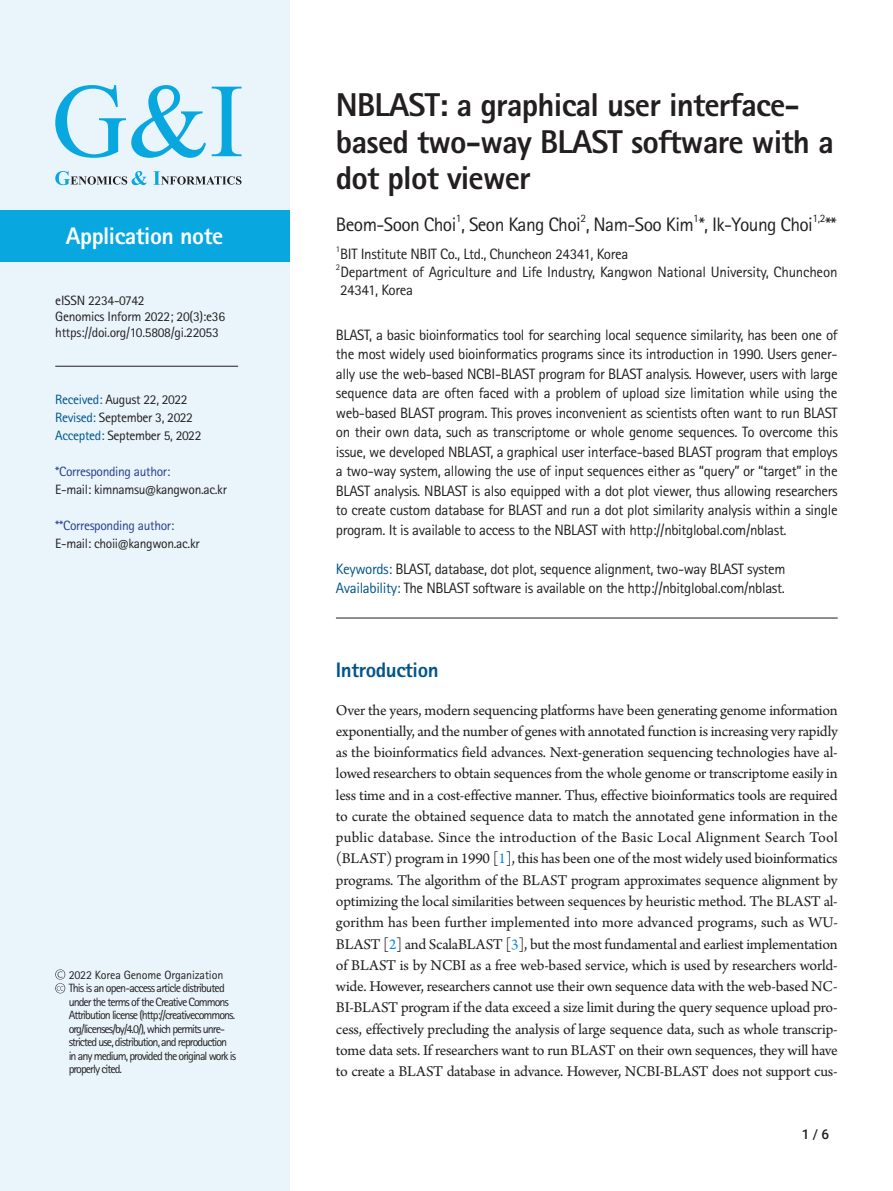
<style>
.page{position:relative;width:893px;height:1191px;background:#fff}
.page>*{position:absolute;margin:0;border:0;box-sizing:border-box;transform-origin:0 0}
.article-title{font:800 33px/36.3px "Rotis Sans Serif Std";letter-spacing:-.025em;color:#231f20}
.subject{font:800 24px "Rotis Sans Serif Std";letter-spacing:-.02em;color:#fff}
.body-title{font:800 21px "Rotis Sans Serif Std";letter-spacing:-.02em;color:#00548b}
.contrib-group{font:19.5px "Rotis Sans Serif Std";letter-spacing:-.03em;color:#231f20}
.body{font:15.75px/21.3px "Arno Pro";letter-spacing:-.015em;color:#231f20;text-align:justify}
.abstract{font:15px/19.5px "Rotis Sans Serif Std";letter-spacing:-.025em;color:#231f20;text-align:justify}
.aff{font:15px/18px "Rotis Sans Serif Std";letter-spacing:-.015em;color:#231f20}
.date-published{font:13.5px "Rotis Sans Serif Std";letter-spacing:-.025em;color:#231f20}
.doi{font:13.5px "Rotis Sans Serif Std";letter-spacing:-.02em;color:#231f20}
.date-published-2{font:13.5px "Rotis Sans Serif Std";letter-spacing:-.025em;color:#253f8e}
.t1{font:500 13.5px "Roboto";color:#231f20}
.t2{font:12px/13.5px "Rotis Sans Serif Std";letter-spacing:-.08em;color:#231f20}
.contrib-group-2{font:11.4px "Rotis Sans Serif Std";color:#231f20}
.aff-2{font:8.7px "Rotis Sans Serif Std";color:#231f20}
.s1{color:#00548b}
.s2{color:#0b88de}
</style>
<div class="page">
<div style="left:0;top:0;width:289px;height:1191px;background:#e9f4fb"></div>
<svg style="left:55px;top:171px;width:187px;height:14px"></svg>
<svg style="left:55px;top:85px;width:151px;height:73px"></svg>
<svg style="left:212px;top:87px;width:30px;height:69px"></svg>
<hr style="left:55px;top:366px;width:183px;height:1px;background:#231f20">
<svg style="left:55px;top:969px;width:10px;height:24px"></svg>
<div style="left:0;top:210px;width:289px;height:51px;background:#08a7e0"></div>
<hr style="left:336px;top:617px;width:502px;height:1px;background:#231f20">
<p class="article-title" style="left:336px;top:86px;width:499px">NBLAST: a graphical user interface&shy;based two-way BLAST software with a dot plot viewer</p>
<p class="contrib-group" style="left:336px;top:213px;width:479px">Beom-Soon Choi , Seon Kang Choi , Nam-Soo Kim *, Ik-Young Choi</p>
<p class="contrib-group-2" style="left:456px;top:211px;width:7px">1</p>
<p class="contrib-group-2" style="left:580px;top:211px;width:7px">2</p>
<p class="contrib-group-2" style="left:693px;top:211px;width:7px">1</p>
<p class="contrib-group-2" style="left:812px;top:211px;width:15px">1,2</p>
<p class="contrib-group" style="left:825px;top:213px;width:13px">**</p>
<p class="subject" style="left:66px;top:220px;width:159px">Application note</p>
<p class="aff-2" style="left:336px;top:244px;width:6px">1</p>
<p class="aff" style="left:340px;top:245px;width:290px">BIT Institute NBIT Co., Ltd., Chuncheon 24341, Korea</p>
<p class="aff-2" style="left:336px;top:262px;width:6px">2</p>
<p class="aff" style="left:340px;top:263px;width:499px">Department of Agriculture and Life Industry, Kangwon National University, Chuncheon<br>24341, Korea</p>
<p class="doi" style="left:55px;top:292px;width:91px">eISSN 2234-0742</p>
<p class="doi" style="left:55px;top:308px;width:171px">Genomics Inform 2022; 20(3):e36</p>
<p class="doi" style="left:55px;top:325px;width:165px">https://doi.org/10.5808/gi.22053</p>
<p class="abstract" style="left:336px;top:325px;width:504px">BLAST, a basic bioinformatics tool for searching local sequence similarity, has been one of the most widely used bioinformatics programs since its introduction in 1990. Users gener&shy;ally use the web-based NCBI-BLAST program for BLAST analysis. However, users with large sequence data are often faced with a problem of upload size limitation while using the web-based BLAST program. This proves inconvenient as scientists often want to run BLAST on their own data, such as transcriptome or whole genome sequences. To overcome this issue, we developed NBLAST, a graphical user interface-based BLAST program that employs a two-way system, allowing the use of input sequences either as “query” or “target” in the BLAST analysis. NBLAST is also equipped with a dot plot viewer, thus allowing researchers to create custom database for BLAST and run a dot plot similarity analysis within a single program. It is available to access to the NBLAST with http://nbitglobal.com/nblast.</p>
<p class="abstract" style="left:336px;top:559px;width:451px"><span class="s1">Keywords:</span> BLAST, database, dot plot, sequence alignment, two-way BLAST system</p>
<p class="abstract" style="left:336px;top:578px;width:450px"><span class="s1">Availability:</span> The NBLAST software is available on the http://nbitglobal.com/nblast.</p>
<p class="date-published" style="left:55px;top:391px;width:134px"><span class="s1">Received:</span> August 22, 2022</p>
<p class="date-published" style="left:55px;top:409px;width:139px"><span class="s1">Revised:</span> September 3, 2022</p>
<p class="date-published" style="left:55px;top:427px;width:148px"><span class="s1">Accepted:</span> September 5, 2022</p>
<p class="date-published-2" style="left:55px;top:463px;width:117px">*Corresponding author:</p>
<p class="date-published" style="left:55px;top:481px;width:173px">E-mail: kimnamsu@kangwon.ac.kr</p>
<p class="date-published-2" style="left:55px;top:517px;width:121px">**Corresponding author:</p>
<p class="date-published" style="left:55px;top:535px;width:146px">E-mail: choii@kangwon.ac.kr</p>
<p class="t2" style="left:69px;top:968px;width:169px">2022 Korea Genome Organization This is an open-access article distributed under the terms of the Creative Commons Attribution license (http://creativecommons. org/licenses/by/4.0/), which permits unre&shy;stricted use, distribution, and reproduction in any medium, provided the original work is properly cited.</p>
<p class="body-title" style="left:336px;top:656px;width:104px">Introduction</p>
<p class="body" style="left:336px;top:700px;width:503px">Over the years, modern sequencing platforms have been generating genome information exponentially, and the number of genes with annotated function is increasing very rapidly as the bioinformatics field advances. Next-generation sequencing technologies have al&shy;lowed researchers to obtain sequences from the whole genome or transcriptome easily in less time and in a cost-effective manner. Thus, effective bioinformatics tools are required to curate the obtained sequence data to match the annotated gene information in the public database. Since the introduction of the Basic Local Alignment Search Tool (BLAST) program in 1990 [<span class="s2">1</span>], this has been one of the most widely used bioinformatics programs. The algorithm of the BLAST program approximates sequence alignment by optimizing the local similarities between sequences by heuristic method. The BLAST al&shy;gorithm has been further implemented into more advanced programs, such as WU-BLAST [<span class="s2">2</span>] and ScalaBLAST [<span class="s2">3</span>], but the most fundamental and earliest implementation of BLAST is by NCBI as a free web-based service, which is used by researchers world&shy;wide. However, researchers cannot use their own sequence data with the web-based NC-BI-BLAST program if the data exceed a size limit during the query sequence upload pro&shy;cess, effectively precluding the analysis of large sequence data, such as whole transcrip&shy;tome data sets. If researchers want to run BLAST on their own sequences, they will have to create a BLAST database in advance. However, NCBI-BLAST does not support cus-</p>
<p class="t1" style="left:802px;top:1124px;width:29px">1 / 6</p>
</div>
